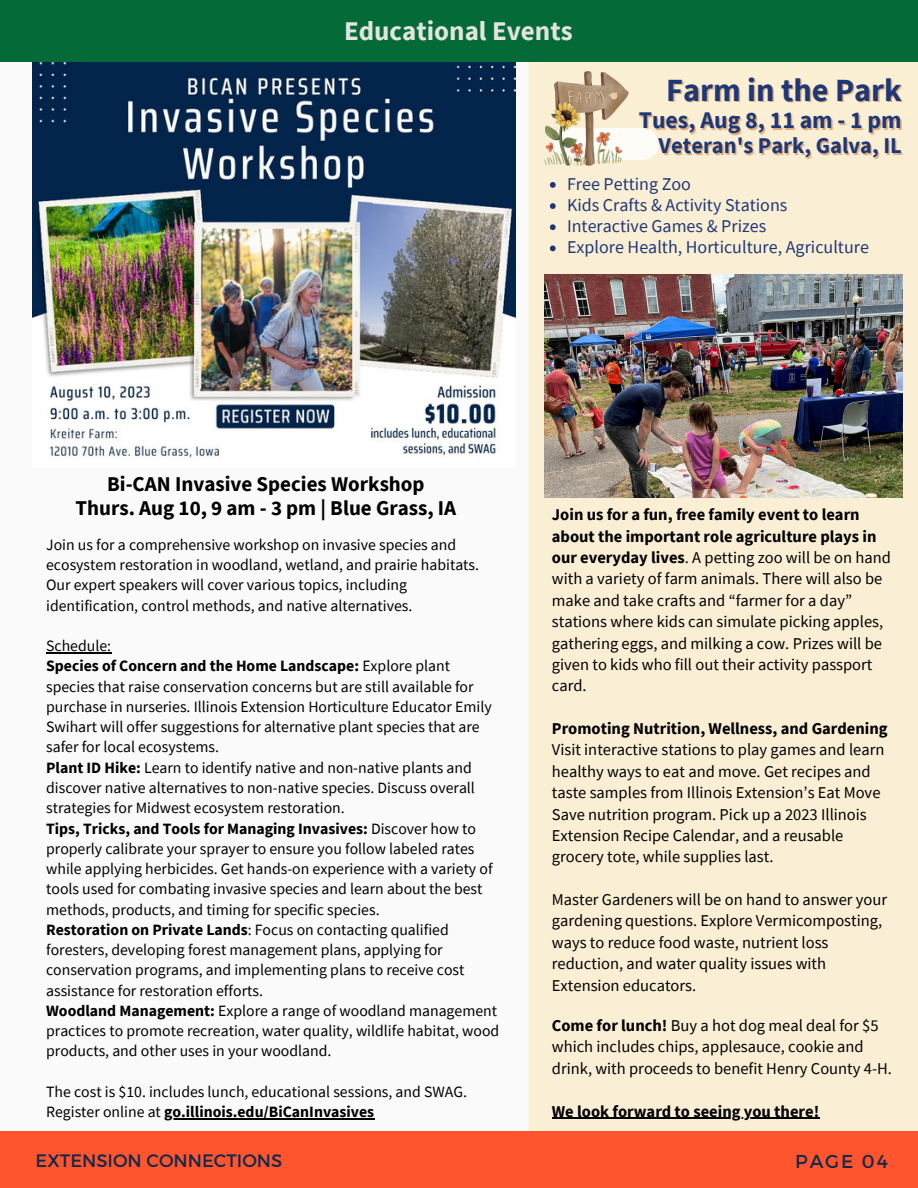
<style>
.page{position:relative;width:918px;height:1188px;background:#fafafa}
.page>*{position:absolute;margin:0;border:0;box-sizing:border-box;transform-origin:0 0}
.t1{font:700 32.25px "Source Sans Pro";color:#1e3877}
.t2{font:700 27px "Source Sans Pro";color:#e3e4dd}
.t3{font:700 23.85px "Source Sans Pro";color:#1e3877}
.t4{font:700 22.5px "Source Sans Pro";color:#1e3877}
.t5{font:700 21px/24.8px "Source Sans Pro";color:#000;text-align:center}
.t6{font:18.6px "Montserrat";letter-spacing:.1em;color:#13294b}
.t7{font:18px "Source Sans Pro";color:#1e3877}
.t8{font:18px "Montserrat";color:#13294b}
.t9{font:16.5px/21.3px "Source Sans Pro";color:#000}
.t10{font:700 16.5px "Source Sans Pro";color:#000}
.t11{font:15.75px/20.2px "Source Sans Pro";color:#000}
.s1{font-weight:700}
</style>
<div class="page">
<svg style="left:528px;top:62px;width:390px;height:1069px;background:#faefd5"></svg>
<div style="left:536px;top:116px;width:382px;height:1072px;background:#faeed4"></div>
<hr style="left:164px;top:1118px;width:210px;height:1px;background:#000">
<div style="left:0;top:1131px;width:918px;height:57px;background:#ff552e"></div>
<hr style="left:46px;top:652px;width:65px;height:1px;background:#000">
<div style="left:0;top:0;width:918px;height:62px;background:#046b38"></div>
<img style="left:32px;top:62px;width:483px;height:396px">
<svg style="left:628px;top:128px;width:31px;height:32px"></svg>
<img style="left:544px;top:71px;width:84px;height:95px">
<svg style="left:550px;top:182px;width:6px;height:6px"></svg>
<svg style="left:550px;top:203px;width:6px;height:6px"></svg>
<svg style="left:550px;top:224px;width:6px;height:6px"></svg>
<svg style="left:550px;top:246px;width:6px;height:5px"></svg>
<img style="left:545px;top:275px;width:358px;height:222px">
<hr style="left:552px;top:1118px;width:267px;height:1px;background:#000">
<p class="t2" style="left:344px;top:13px;width:230px">Educational Events</p>
<p class="t1" style="left:666px;top:69px;width:237px">Farm in the Park</p>
<p class="t3" style="left:639px;top:105px;width:265px">Tues, Aug 8, 11 am - 1 pm</p>
<p class="t4" style="left:659px;top:131px;width:245px">Veteran's Park, Galva, IL</p>
<p class="t7" style="left:567px;top:172px;width:125px">Free Petting Zoo</p>
<p class="t7" style="left:567px;top:193px;width:222px">Kids Crafts &amp; Activity Stations</p>
<p class="t7" style="left:567px;top:214px;width:201px">Interactive Games &amp; Prizes</p>
<p class="t7" style="left:567px;top:236px;width:303px">Explore Health, Horticulture, Agriculture</p>
<h3 class="t5" style="left:76px;top:471px;width:382px">Bi-CAN Invasive Species Workshop<br>Thurs. Aug 10, 9 am - 3 pm | Blue Grass, IA</h3>
<p class="t11" style="left:46px;top:534px;width:434px">Join us for a comprehensive workshop on invasive species and ecosystem restoration in woodland, wetland, and prairie habitats.<br>Our expert speakers will cover various topics, including identification, control methods, and native alternatives.</p>
<p class="t11" style="left:46px;top:636px;width:455px">Schedule:<br><span class="s1">Species of Concern and the Home Landscape:</span> Explore plant species that raise conservation concerns but are still available for purchase in nurseries. Illinois Extension Horticulture Educator Emily Swihart will offer suggestions for alternative plant species that are safer for local ecosystems.<br><span class="s1">Plant ID Hike:</span> Learn to identify native and non-native plants and discover native alternatives to non-native species. Discuss overall strategies for Midwest ecosystem restoration.<br><span class="s1">Tips, Tricks, and Tools for Managing Invasives:</span> Discover how to properly calibrate your sprayer to ensure you follow labeled rates while applying herbicides. Get hands-on experience with a variety of tools used for combating invasive species and learn about the best methods, products, and timing for specific species.<br><span class="s1">Restoration on Private Lands</span>: Focus on contacting qualified foresters, developing forest management plans, applying for conservation programs, and implementing plans to receive cost assistance for restoration efforts.<br><span class="s1">Woodland Management:</span> Explore a range of woodland management practices to promote recreation, water quality, wildlife habitat, wood products, and other uses in your woodland.</p>
<p class="t11" style="left:46px;top:1081px;width:422px">The cost is $10. includes lunch, educational sessions, and SWAG.<br>Register online at <span class="s1">go.illinois.edu/BiCanInvasives</span></p>
<p class="t9" style="left:552px;top:504px;width:340px"><span class="s1">Join us for a fun, free family event to learn about the important role agriculture plays in our everyday lives</span>. A petting zoo will be on hand with a variety of farm animals. There will also be make and take crafts and “farmer for a day” stations where kids can simulate picking apples, gathering eggs, and milking a cow. Prizes will be given to kids who fill out their activity passport card.</p>
<h5 class="t10" style="left:552px;top:718px;width:337px">Promoting Nutrition, Wellness, and Gardening</h5>
<p class="t9" style="left:552px;top:739px;width:334px">Visit interactive stations to play games and learn healthy ways to eat and move. Get recipes and taste samples from Illinois Extension’s Eat Move Save nutrition program. Pick up a 2023 Illinois Extension Recipe Calendar, and a reusable grocery tote, while supplies last.</p>
<p class="t9" style="left:552px;top:888px;width:337px">Master Gardeners will be on hand to answer your gardening questions. Explore Vermicomposting, ways to reduce food waste, nutrient loss reduction, and water quality issues with Extension educators.</p>
<p class="t9" style="left:552px;top:1015px;width:342px"><span class="s1">Come for lunch!</span> Buy a hot dog meal deal for $5 which includes chips, applesauce, cookie and drink, with proceeds to benefit Henry County 4-H.</p>
<p class="t10" style="left:552px;top:1100px;width:269px">We look forward to seeing you there!</p>
<p class="t8" style="left:36px;top:1149px;width:248px">EXTENSION CONNECTIONS</p>
<p class="t6" style="left:795px;top:1149px;width:94px">PAGE 04</p>
</div>
